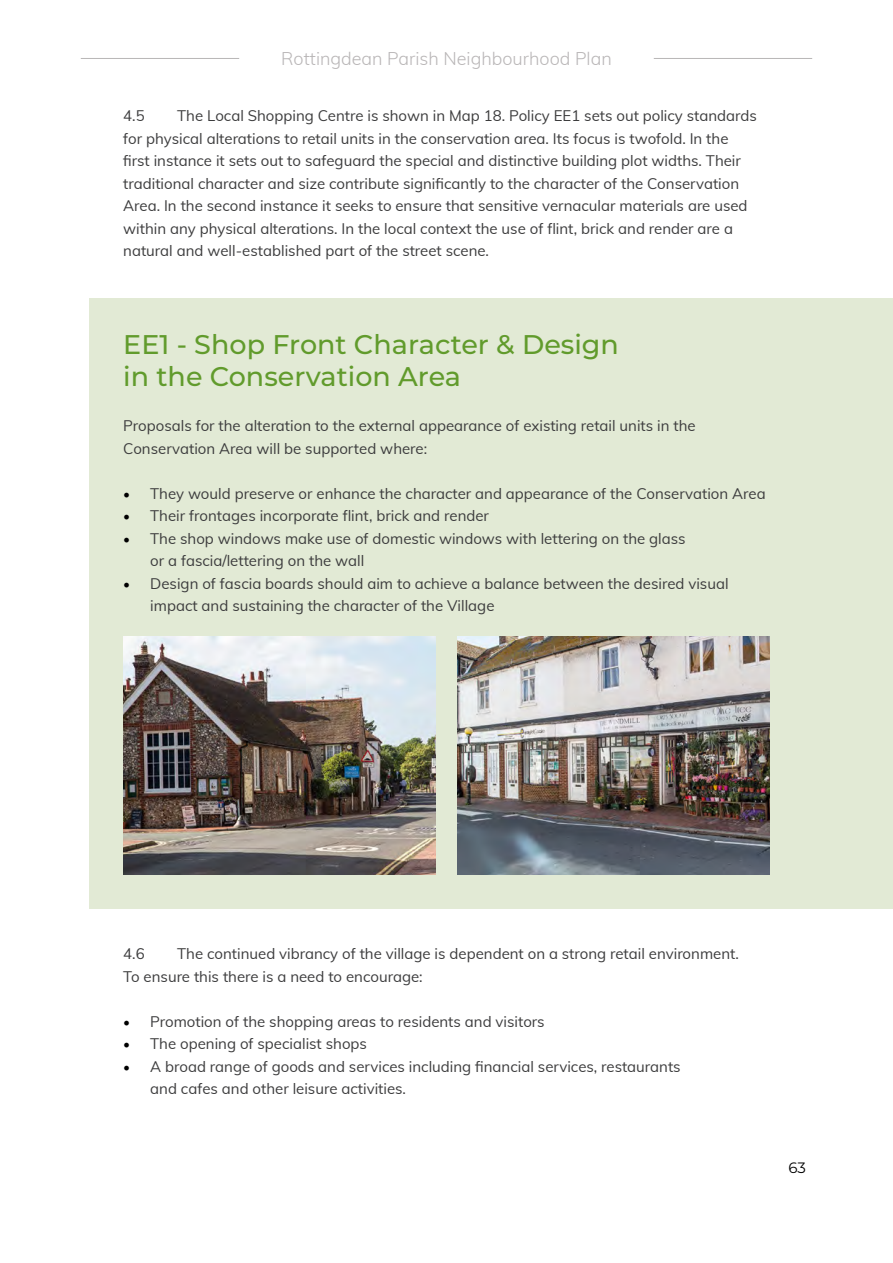
<style>
.page{position:relative;width:893px;height:1263px;background:#fff}
.page>*{position:absolute;margin:0;border:0;box-sizing:border-box;transform-origin:0 0}
.t1{font:500 27px/32.4px "Montserrat";color:#619b2c}
.t2{font:300 18px "Muli";color:#b9b6b7}
.t3{font:15px/22.5px "Muli";color:#3c3c3d}
.t4{font:15px "Montserrat";color:#000}
.s1{font-family:"Minion Pro";font-size:18px;color:#000}
</style>
<div class="page">
<div style="left:89px;top:299px;width:804px;height:610px;background:#e2ead5"></div>
<img style="left:457px;top:637px;width:313px;height:238px">
<img style="left:123px;top:637px;width:313px;height:238px">
<hr style="left:81px;top:58px;width:158px;height:1px;background:#b9b6b7">
<hr style="left:654px;top:58px;width:158px;height:1px;background:#b9b6b7">
<p class="t2" style="left:281px;top:45px;width:332px">Rottingdean Parish Neighbourhood Plan</p>
<p class="t3" style="left:123px;top:104px;width:635px;text-indent:54px">The Local Shopping Centre is shown in Map 18. Policy EE1 sets out policy standards for physical alterations to retail units in the conservation area. Its focus is twofold. In the first instance it sets out to safeguard the special and distinctive building plot widths. Their traditional character and size contribute significantly to the character of the Conservation Area. In the second instance it seeks to ensure that sensitive vernacular materials are used within any physical alterations. In the local context the use of flint, brick and render are a natural and well-established part of the street scene.</p>
<p class="t3" style="left:123px;top:104px;width:23px">4.5</p>
<h1 class="t1" style="left:123px;top:327px;width:497px">EE1 - Shop Front Character &amp; Design in the Conservation Area</h1>
<p class="t3" style="left:123px;top:414px;width:574px">Proposals for the alteration to the external appearance of existing retail units in the<br>Conservation Area will be supported where:</p>
<p class="t3" style="left:123px;top:481px;width:644px"><span class="s1">•</span> They would preserve or enhance the character and appearance of the Conservation Area</p>
<p class="t3" style="left:123px;top:504px;width:367px"><span class="s1">•</span> Their frontages incorporate flint, brick and render</p>
<p class="t3" style="left:150px;top:526px;width:537px;text-indent:-27px"><span class="s1">•</span> The shop windows make use of domestic windows with lettering on the glass or a fascia/lettering on the wall</p>
<p class="t3" style="left:150px;top:571px;width:580px;text-indent:-27px"><span class="s1">•</span> Design of fascia boards should aim to achieve a balance between the desired visual impact and sustaining the character of the Village</p>
<p class="t3" style="left:123px;top:942px;width:617px;text-indent:54px">The continued vibrancy of the village is dependent on a strong retail environment.<br>To ensure this there is a need to encourage:</p>
<p class="t3" style="left:123px;top:1009px;width:423px"><span class="s1">•</span> Promotion of the shopping areas to residents and visitors</p>
<p class="t3" style="left:123px;top:1032px;width:245px"><span class="s1">•</span> The opening of specialist shops</p>
<p class="t3" style="left:150px;top:1054px;width:532px;text-indent:-27px"><span class="s1">•</span> A broad range of goods and services including financial services, restaurants and cafes and other leisure activities.</p>
<p class="t3" style="left:123px;top:942px;width:23px">4.6</p>
<p class="t4" style="left:788px;top:1158px;width:19px">63</p>
</div>
